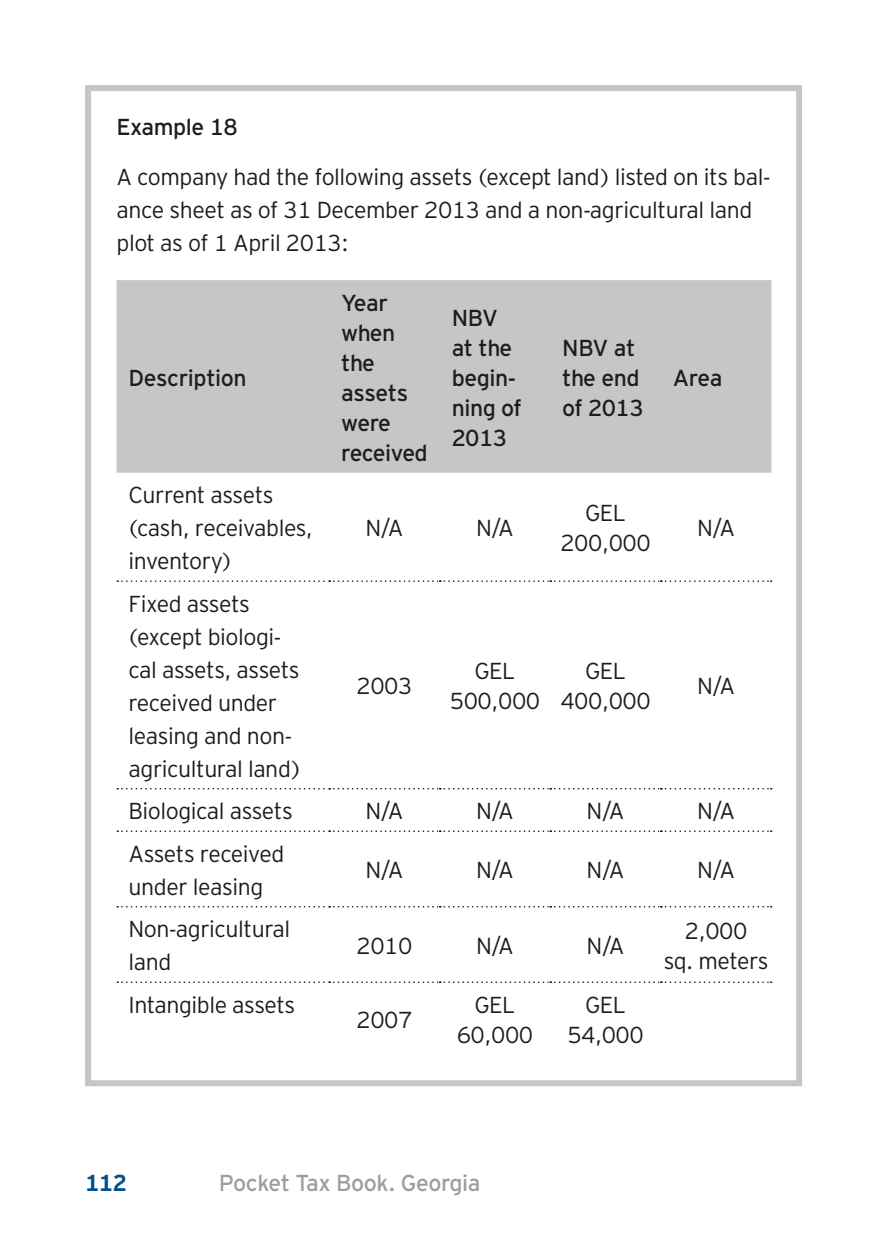
<style>
.page{position:relative;width:893px;height:1259px;background:#fff}
.page>*{position:absolute;margin:0;border:0;box-sizing:border-box;transform-origin:0 0}
.t1{font:300 23.1px/33px "EY Interstate";letter-spacing:-.02em;color:#1d1d1b;text-align:center}
.t2{font:23.1px/30px "EY Interstate";letter-spacing:-.02em;color:#1d1d1b}
.t3{font:23.1px "EY Interstate";letter-spacing:-.02em;color:#9d9d9c}
.t4{font:700 23.1px "EY Interstate";color:#00508c}
</style>
<div class="page">
<div style="left:117px;top:280px;width:654px;height:193px;background:#c6c6c6"></div>
<svg style="left:117px;top:580px;width:655px;height:2px"></svg>
<svg style="left:117px;top:788px;width:655px;height:1px"></svg>
<svg style="left:117px;top:830px;width:655px;height:2px"></svg>
<svg style="left:117px;top:906px;width:655px;height:1px"></svg>
<svg style="left:117px;top:981px;width:655px;height:2px"></svg>
<div style="left:85px;top:85px;width:717px;height:1001px;border:6px solid #c6c6c6"></div>
<p class="t2" style="left:117px;top:110px;width:123px">Example 18</p>
<p class="t1" style="left:117px;top:159px;width:655px;text-align:left">A company had the following assets (except land) listed on its bal&shy;ance sheet as of 31 December 2013 and a non-agricultural land plot as of 1 April 2013:</p>
<p class="t2" style="left:129px;top:361px;width:120px">Description</p>
<p class="t1" style="left:129px;top:477px;width:186px;text-align:left">Current assets (cash, receivables, inventory)</p>
<p class="t1" style="left:129px;top:586px;width:174px;text-align:left">Fixed assets (except biologi&shy;cal assets, assets received under leasing and non&shy;agricultural land)</p>
<p class="t2" style="left:341px;top:286px;width:88px">Year when the assets were received</p>
<p class="t2" style="left:452px;top:301px;width:72px">NBV at the begin&shy;ning of<br>2013</p>
<p class="t1" style="left:365px;top:510px;width:39px">N/A</p>
<p class="t1" style="left:476px;top:510px;width:39px">N/A</p>
<p class="t2" style="left:562px;top:331px;width:83px">NBV at the end of 2013</p>
<p class="t2" style="left:673px;top:361px;width:51px">Area</p>
<p class="t1" style="left:560px;top:497px;width:92px;line-height:30px">GEL<br>200,000</p>
<p class="t1" style="left:697px;top:510px;width:39px">N/A</p>
<p class="t1" style="left:356px;top:668px;width:57px">2003</p>
<p class="t1" style="left:450px;top:655px;width:92px;line-height:30px">GEL<br>500,000</p>
<p class="t1" style="left:560px;top:655px;width:92px;line-height:30px">GEL<br>400,000</p>
<p class="t1" style="left:697px;top:668px;width:39px">N/A</p>
<p class="t1" style="left:129px;top:793px;width:166px">Biological assets</p>
<p class="t1" style="left:365px;top:793px;width:39px">N/A</p>
<p class="t1" style="left:476px;top:793px;width:39px">N/A</p>
<p class="t1" style="left:587px;top:793px;width:39px">N/A</p>
<p class="t1" style="left:697px;top:793px;width:39px">N/A</p>
<p class="t1" style="left:129px;top:835px;width:157px;text-align:left">Assets received under leasing</p>
<p class="t1" style="left:365px;top:852px;width:39px">N/A</p>
<p class="t1" style="left:476px;top:852px;width:39px">N/A</p>
<p class="t1" style="left:587px;top:852px;width:39px">N/A</p>
<p class="t1" style="left:697px;top:852px;width:39px">N/A</p>
<p class="t1" style="left:129px;top:911px;width:163px;text-align:left">Non-agricultural land</p>
<p class="t1" style="left:129px;top:986px;width:168px">Intangible assets</p>
<p class="t1" style="left:356px;top:927px;width:57px">2010</p>
<p class="t1" style="left:476px;top:927px;width:39px">N/A</p>
<p class="t1" style="left:587px;top:927px;width:39px">N/A</p>
<p class="t1" style="left:356px;top:1001px;width:57px">2007</p>
<p class="t1" style="left:457px;top:988px;width:78px;line-height:30px">GEL<br>60,000</p>
<p class="t1" style="left:567px;top:988px;width:78px;line-height:30px">GEL<br>54,000</p>
<p class="t1" style="left:664px;top:914px;width:106px;line-height:30px">2,000<br>sq. meters</p>
<p class="t4" style="left:85px;top:1166px;width:44px">112</p>
<p class="t3" style="left:219px;top:1166px;width:263px">Pocket Tax Book. Georgia</p>
</div>
